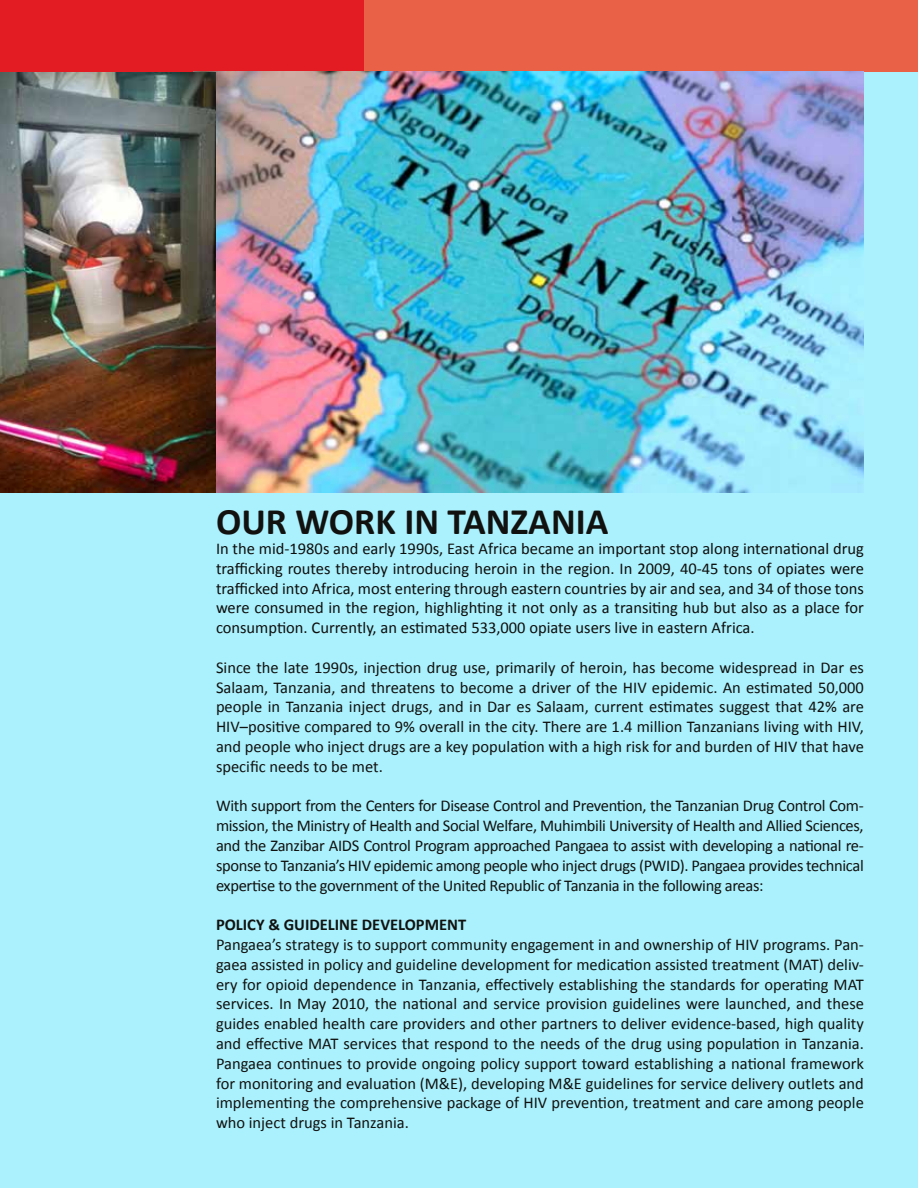
<style>
.page{position:relative;width:918px;height:1188px;background:#abf1fd}
.page>*{position:absolute;margin:0;border:0;box-sizing:border-box;transform-origin:0 0}
.t1{font:700 37.5px "Calibri";color:#111210}
.t2{font:16.5px/19.8px "Calibri";color:#111210;text-align:justify}
.t3{font:16.5px/19.8px "Calibri";color:#0e0e0d;text-align:justify}
.t4{font:700 16.5px "Calibri";color:#111210}
</style>
<div class="page">
<div style="left:0;top:0;width:364px;height:71px;background:#e31b23"></div>
<div style="left:364px;top:0;width:554px;height:71px;background:#e96248"></div>
<img style="left:194px;top:71px;width:670px;height:422px">
<img style="left:0;top:73px;width:216px;height:420px">
<h1 class="t1" style="left:216px;top:499px;width:394px">OUR WORK IN TANZANIA</h1>
<p class="t3" style="left:216px;top:538px;width:650px">In the mid-1980s and early 1990s, East Africa became an important stop along international drug trafficking routes thereby introducing heroin in the region. In 2009, 40-45 tons of opiates were trafficked into Africa, most entering through eastern countries by air and sea, and 34 of those tons were consumed in the region, highlighting it not only as a transiting hub but also as a place for consumption. Currently, an estimated 533,000 opiate users live in eastern Africa.</p>
<p class="t2" style="left:216px;top:657px;width:650px">Since the late 1990s, injection drug use, primarily of heroin, has become widespread in Dar es Salaam, Tanzania, and threatens to become a driver of the HIV epidemic. An estimated 50,000 people in Tanzania inject drugs, and in Dar es Salaam, current estimates suggest that 42% are HIV–positive compared to 9% overall in the city. There are 1.4 million Tanzanians living with HIV, and people who inject drugs are a key population with a high risk for and burden of HIV that have specific needs to be met.</p>
<p class="t2" style="left:216px;top:795px;width:649px">With support from the Centers for Disease Control and Prevention, the Tanzanian Drug Control Com&shy;mission, the Ministry of Health and Social Welfare, Muhimbili University of Health and Allied Sciences, and the Zanzibar AIDS Control Program approached Pangaea to assist with developing a national re&shy;sponse to Tanzania’s HIV epidemic among people who inject drugs (PWID). Pangaea provides technical expertise to the government of the United Republic of Tanzania in the following areas:</p>
<p class="t4" style="left:216px;top:915px;width:252px">POLICY &amp; GUIDELINE DEVELOPMENT</p>
<p class="t2" style="left:216px;top:934px;width:650px">Pangaea’s strategy is to support community engagement in and ownership of HIV programs. Pan&shy;gaea assisted in policy and guideline development for medication assisted treatment (MAT) deliv&shy;ery for opioid dependence in Tanzania, effectively establishing the standards for operating MAT services. In May 2010, the national and service provision guidelines were launched, and these guides enabled health care providers and other partners to deliver evidence-based, high quality and effective MAT services that respond to the needs of the drug using population in Tanzania.<br>Pangaea continues to provide ongoing policy support toward establishing a national framework for monitoring and evaluation (M&amp;E), developing M&amp;E guidelines for service delivery outlets and implementing the comprehensive package of HIV prevention, treatment and care among people who inject drugs in Tanzania.</p>
</div>
